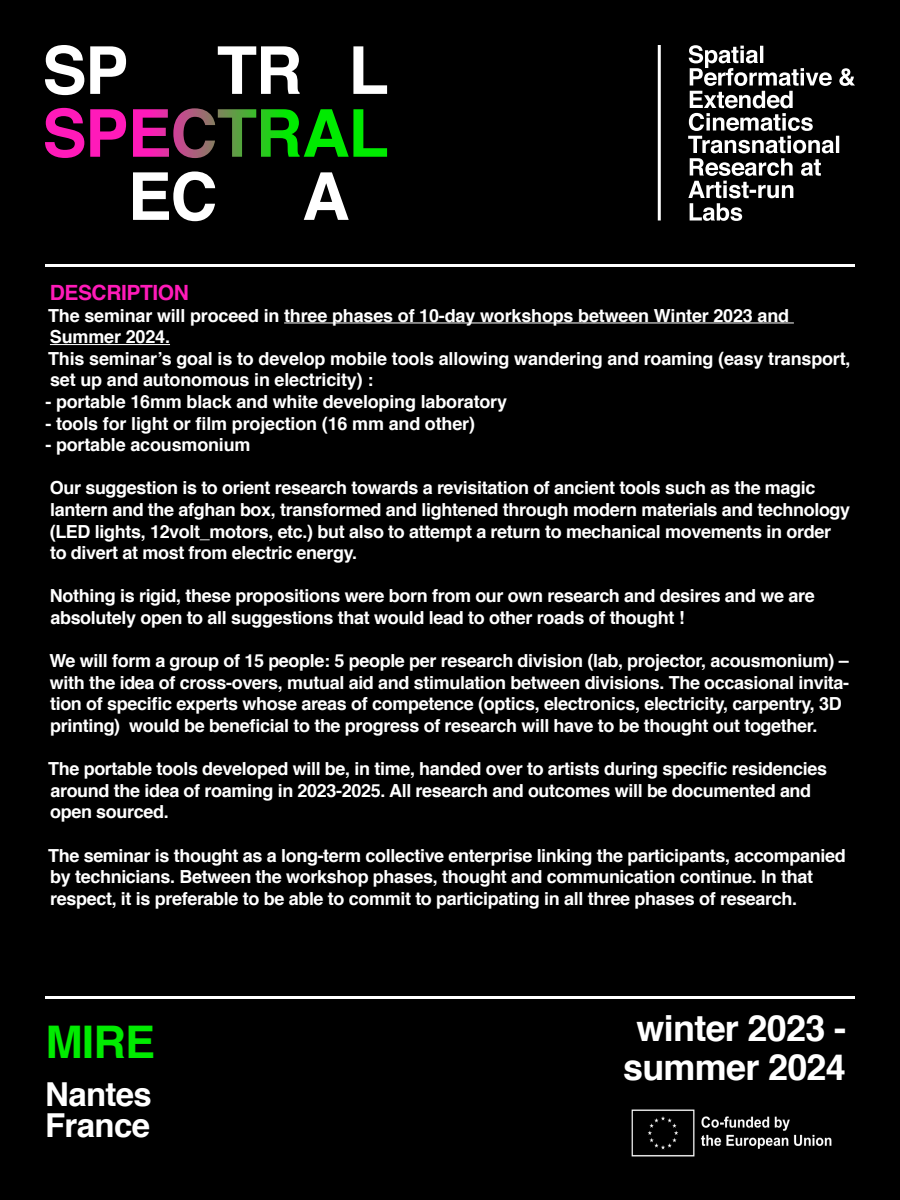
<style>
.page{position:relative;width:900px;height:1200px;background:#000}
.page>*{position:absolute;margin:0;border:0;box-sizing:border-box;transform-origin:0 0}
.t1{font:700 45px "Helvetica";color:#00eb00}
.t2{font:700 36px "Helvetica";letter-spacing:-.02em;color:#fff}
.t3{font:700 33px "Helvetica";letter-spacing:-.02em;color:#fff}
.t4{font:700 21px "Helvetica";letter-spacing:-.02em;color:#ff1ab9}
.t5{font:700 18px/21.6px "Helvetica";letter-spacing:-.02em;color:#fff}
</style>
<div class="page">
<hr style="left:45px;top:264px;width:810px;height:3px;background:#fff">
<hr style="left:45px;top:996px;width:810px;height:3px;background:#fff">
<svg style="left:688px;top:45px;width:167px;height:176px"></svg>
<hr style="left:658px;top:45px;width:3px;height:175px;background:#fff">
<svg style="left:133px;top:171px;width:216px;height:50px"></svg>
<svg style="left:45px;top:45px;width:342px;height:50px"></svg>
<svg style="left:45px;top:108px;width:342px;height:50px"></svg>
<hr style="left:284px;top:323px;width:510px;height:1px;background:#fff">
<hr style="left:50px;top:344px;width:120px;height:1px;background:#fff">
<img style="left:631px;top:1109px;width:201px;height:48px">
<p class="t4" style="left:50px;top:276px;width:141px">DESCRIPTION</p>
<p class="t5" style="left:48px;top:305px;width:743px">The seminar will proceed in three phases of 10-day workshops between Winter 2023 and<br>Summer 2024.</p>
<p class="t5" style="left:48px;top:348px;width:804px">This seminar’s goal is to develop mobile tools allowing wandering and roaming (easy transport, set up and autonomous in electricity) :</p>
<p class="t5" style="left:45px;top:391px;width:463px">- portable 16mm black and white developing laboratory</p>
<p class="t5" style="left:45px;top:413px;width:431px">- tools for light or film projection (16 mm and other)</p>
<p class="t5" style="left:45px;top:434px;width:207px">- portable acousmonium</p>
<p class="t5" style="left:50px;top:477px;width:802px">Our suggestion is to orient research towards a revisitation of ancient tools such as the magic lantern and the afghan box, transformed and lightened through modern materials and technology (LED lights, 12volt_motors, etc.) but also to attempt a return to mechanical movements in order to divert at most from electric energy.</p>
<p class="t5" style="left:50px;top:585px;width:766px">Nothing is rigid, these propositions were born from our own research and desires and we are absolutely open to all suggestions that would lead to other roads of thought !</p>
<p class="t5" style="left:49px;top:650px;width:801px">We will form a group of 15 people: 5 people per research division (lab, projector, acousmonium) – with the idea of cross-overs, mutual aid and stimulation between divisions. The occasional invita&shy;tion of specific experts whose areas of competence (optics, electronics, electricity, carpentry, 3D printing) would be beneficial to the progress of research will have to be thought out together.</p>
<p class="t5" style="left:48px;top:758px;width:781px">The portable tools developed will be, in time, handed over to artists during specific residencies around the idea of roaming in 2023-2025. All research and outcomes will be documented and open sourced.</p>
<p class="t5" style="left:48px;top:845px;width:799px">The seminar is thought as a long-term collective enterprise linking the participants, accompanied by technicians. Between the workshop phases, thought and communication continue. In that respect, it is preferable to be able to commit to participating in all three phases of research.</p>
<p class="t1" style="left:45px;top:1006px;width:111px">MIRE</p>
<p class="t3" style="left:45px;top:1067px;width:108px">Nantes</p>
<p class="t3" style="left:45px;top:1099px;width:106px">France</p>
<p class="t2" style="left:637px;top:999px;width:211px">winter 2023 -</p>
<p class="t2" style="left:623px;top:1038px;width:224px">summer 2024</p>
</div>
